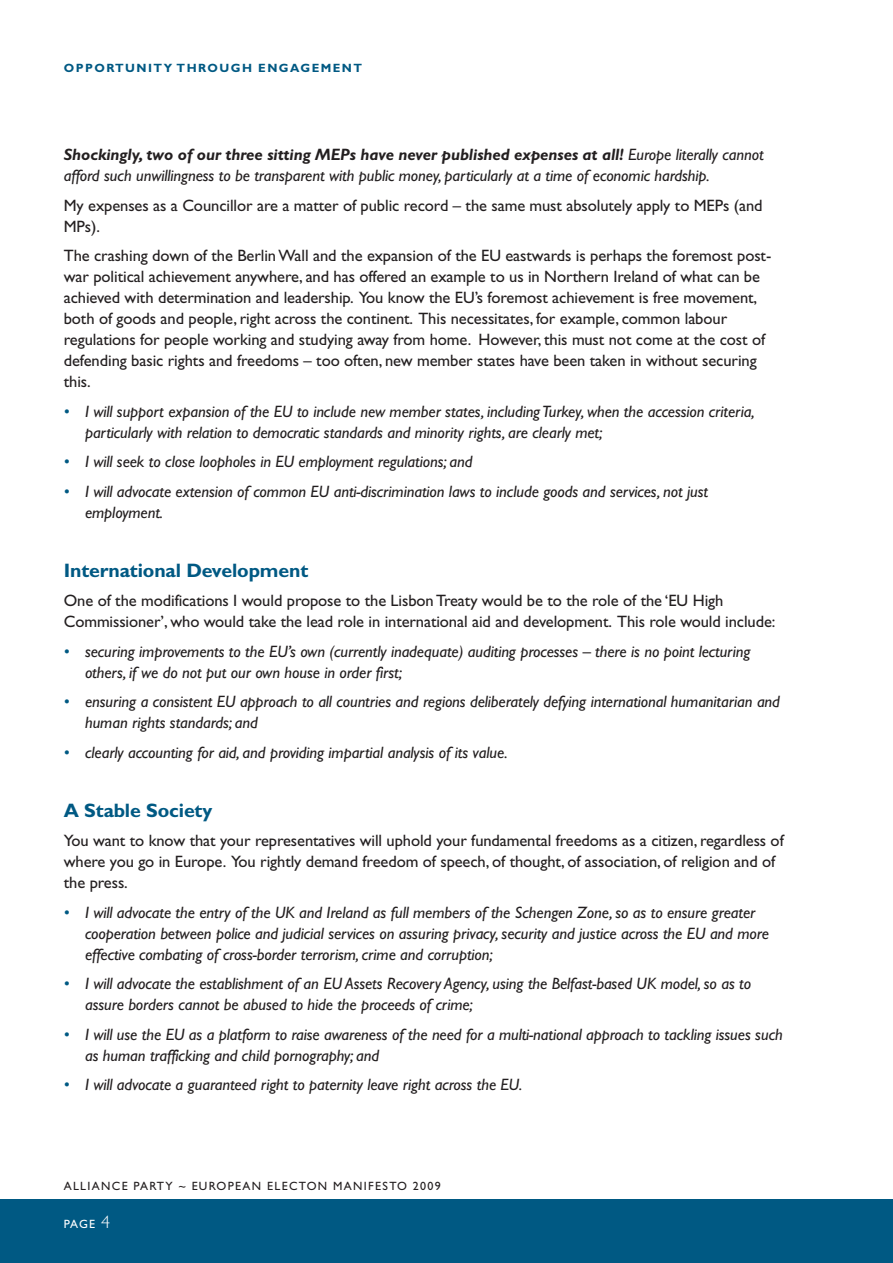
<style>
.page{position:relative;width:893px;height:1263px;background:#fff}
.page>*{position:absolute;margin:0;border:0;box-sizing:border-box;transform-origin:0 0}
.t1{font:700 19.5px "Gill Sans";letter-spacing:-.005em;color:#005983}
.t2{font:italic 16.5px/21px "Gill Sans";letter-spacing:-.005em;color:#231f20}
.t3{font:16.5px/21px "Gill Sans";letter-spacing:-.005em;color:#231f20}
.t4{font:12px "Gill Sans";letter-spacing:.11em;color:#231f20}
.t5{font:700 12px "Gill Sans";letter-spacing:.12em;color:#005983}
.t6{font:12px "Gill Sans";color:#fff}
.s1{font-weight:700}
.s2{color:#005983}
.s3{font-weight:300;font-size:18px}
</style>
<div class="page">
<div style="left:0;top:1199px;width:893px;height:64px;background:#005983"></div>
<p class="t5" style="left:64px;top:64px;width:300px">OPPORTUNITY THROUGH ENGAGEMENT</p>
<p class="t2" style="left:64px;top:146px;width:701px"><span class="s1">Shockingly, two of our three sitting MEPs have never published expenses at all!</span> Europe literally cannot afford such unwillingness to be transparent with public money, particularly at a time of economic hardship.</p>
<p class="t3" style="left:64px;top:196px;width:700px">My expenses as a Councillor are a matter of public record – the same must absolutely apply to MEPs (and<br>MPs).</p>
<p class="t3" style="left:64px;top:247px;width:709px">The crashing down of the Berlin Wall and the expansion of the EU eastwards is perhaps the foremost post&shy;war political achievement anywhere, and has offered an example to us in Northern Ireland of what can be achieved with determination and leadership. You know the EU’s foremost achievement is free movement, both of goods and people, right across the continent. This necessitates, for example, common labour regulations for people working and studying away from home. However, this must not come at the cost of defending basic rights and freedoms – too often, new member states have been taken in without securing this.</p>
<p class="t2" style="left:85px;top:402px;width:671px;text-indent:-21px"><span class="s2">•</span> I will support expansion of the EU to include new member states, including Turkey, when the accession criteria, particularly with relation to democratic standards and minority rights, are clearly met;</p>
<p class="t2" style="left:64px;top:453px;width:410px"><span class="s2">•</span> I will seek to close loopholes in EU employment regulations; and</p>
<p class="t2" style="left:85px;top:482px;width:625px;text-indent:-21px"><span class="s2">•</span> I will advocate extension of common EU anti-discrimination laws to include goods and services, not just employment.</p>
<p class="t1" style="left:64px;top:563px;width:246px">International Development</p>
<p class="t3" style="left:64px;top:592px;width:713px">One of the modifications I would propose to the Lisbon Treaty would be to the role of the ‘EU High<br>Commissioner’, who would take the lead role in international aid and development. This role would include:</p>
<p class="t2" style="left:85px;top:642px;width:667px;text-indent:-21px"><span class="s2">•</span> securing improvements to the EU’s own (currently inadequate) auditing processes – there is no point lecturing others, if we do not put our own house in order first;</p>
<p class="t2" style="left:85px;top:693px;width:696px;text-indent:-21px"><span class="s2">•</span> ensuring a consistent EU approach to all countries and regions deliberately defying international humanitarian and human rights standards; and</p>
<p class="t2" style="left:64px;top:743px;width:446px"><span class="s2">•</span> clearly accounting for aid, and providing impartial analysis of its value.</p>
<p class="t1" style="left:64px;top:803px;width:150px">A Stable Society</p>
<p class="t3" style="left:64px;top:832px;width:721px">You want to know that your representatives will uphold your fundamental freedoms as a citizen, regardless of where you go in Europe. You rightly demand freedom of speech, of thought, of association, of religion and of the press.</p>
<p class="t2" style="left:85px;top:903px;width:685px;text-indent:-21px"><span class="s2">•</span> I will advocate the entry of the UK and Ireland as full members of the Schengen Zone, so as to ensure greater cooperation between police and judicial services on assuring privacy, security and justice across the EU and more effective combating of cross-border terrorism, crime and corruption;</p>
<p class="t2" style="left:85px;top:975px;width:668px;text-indent:-21px"><span class="s2">•</span> I will advocate the establishment of an EU Assets Recovery Agency, using the Belfast-based UK model, so as to assure borders cannot be abused to hide the proceeds of crime;</p>
<p class="t2" style="left:85px;top:1025px;width:699px;text-indent:-21px"><span class="s2">•</span> I will use the EU as a platform to raise awareness of the need for a multi-national approach to tackling issues such as human trafficking and child pornography; and</p>
<p class="t2" style="left:64px;top:1076px;width:460px"><span class="s2">•</span> I will advocate a guaranteed right to paternity leave right across the EU.</p>
<p class="t4" style="left:64px;top:1182px;width:379px">ALLIANCE PARTY ~ EUROPEAN ELECTON MANIFESTO 2009</p>
<p class="t6" style="left:64px;top:1220px;width:48px">PAGE <span class="s3">4</span></p>
</div>
